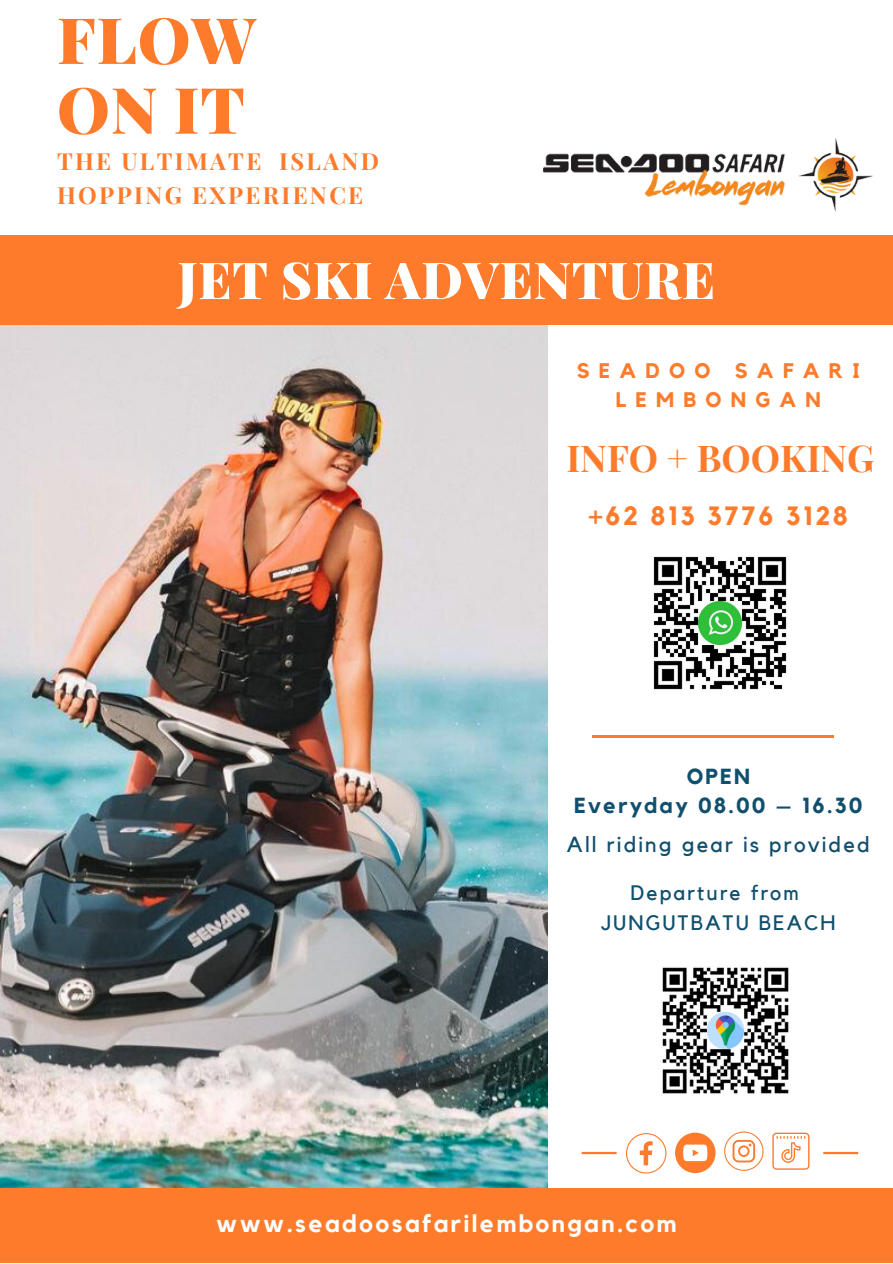
<style>
.page{position:relative;width:893px;height:1264px;background:#fff}
.page>*{position:absolute;margin:0;border:0;box-sizing:border-box;transform-origin:0 0}
.t1{font:900 63.9px "Playfair Display";letter-spacing:.015em;color:#fd7b2b}
.t2{font:900 51px "Playfair Display";letter-spacing:.015em;color:#fff}
.t3{font:700 37.05px "Playfair Display";color:#fd7b2b}
.t4{font:700 26.4px "Kollektif";letter-spacing:.1em;color:#fd7b2b}
.t5{font:700 24.3px "Kollektif";letter-spacing:.1em;color:#fff}
.t6{font:700 23.55px/34.2px "Playfair Display";letter-spacing:.1em;color:#fd7b2b}
.t7{font:700 21.75px "Kollektif";letter-spacing:.1em;color:#104f6d}
.t8{font:21.75px "Kollektif";letter-spacing:.1em;color:#104f6d}
.t9{font:700 21px/29.2px "Kollektif";letter-spacing:.44em;color:#fd7b2b;text-align:center}
.t10{font:20.85px "Kollektif";letter-spacing:.1em;color:#104f6d}
</style>
<div class="page">
<img style="left:0;top:325px;width:547px;height:863px">
<div style="left:0;top:235px;width:892px;height:90px;background:#fd7b2b"></div>
<img style="left:653px;top:556px;width:134px;height:134px">
<div style="left:0;top:1188px;width:892px;height:74px;background:#fd7b2b"></div>
<hr style="left:592px;top:735px;width:242px;height:2px;background:#fd7b2b">
<img style="left:662px;top:967px;width:127px;height:127px">
<img style="left:542px;top:138px;width:331px;height:74px">
<hr style="left:581px;top:1151px;width:35px;height:3px;background:#fd7b2b">
<svg style="left:724px;top:1131px;width:39px;height:39px"></svg>
<svg style="left:626px;top:1133px;width:40px;height:40px"></svg>
<svg style="left:675px;top:1132px;width:40px;height:41px"></svg>
<svg style="left:772px;top:1132px;width:37px;height:37px"></svg>
<hr style="left:823px;top:1151px;width:35px;height:3px;background:#fd7b2b">
<p class="t1" style="left:57px;top:-5px;width:200px">FLOW</p>
<p class="t1" style="left:57px;top:65px;width:189px">ON IT</p>
<p class="t6" style="left:57px;top:143px;width:323px">THE ULTIMATE ISLAND<br>HOPPING EXPERIENCE</p>
<p class="t2" style="left:178px;top:244px;width:539px">JET SKI ADVENTURE</p>
<p class="t9" style="left:576px;top:356px;width:285px">SEADOO SAFARI<br>LEMBONGAN</p>
<p class="t3" style="left:566px;top:432px;width:309px">INFO + BOOKING</p>
<p class="t4" style="left:588px;top:503px;width:261px">+62 813 3776 3128</p>
<p class="t7" style="left:686px;top:766px;width:65px">OPEN</p>
<p class="t7" style="left:574px;top:795px;width:289px">Everyday 08.00 – 16.30</p>
<p class="t8" style="left:567px;top:834px;width:304px">All riding gear is provided</p>
<p class="t10" style="left:630px;top:883px;width:170px">Departure from</p>
<p class="t10" style="left:601px;top:912px;width:236px">JUNGUTBATU BEACH</p>
<p class="t5" style="left:216px;top:1211px;width:461px">www.seadoosafarilembongan.com</p>
</div>
